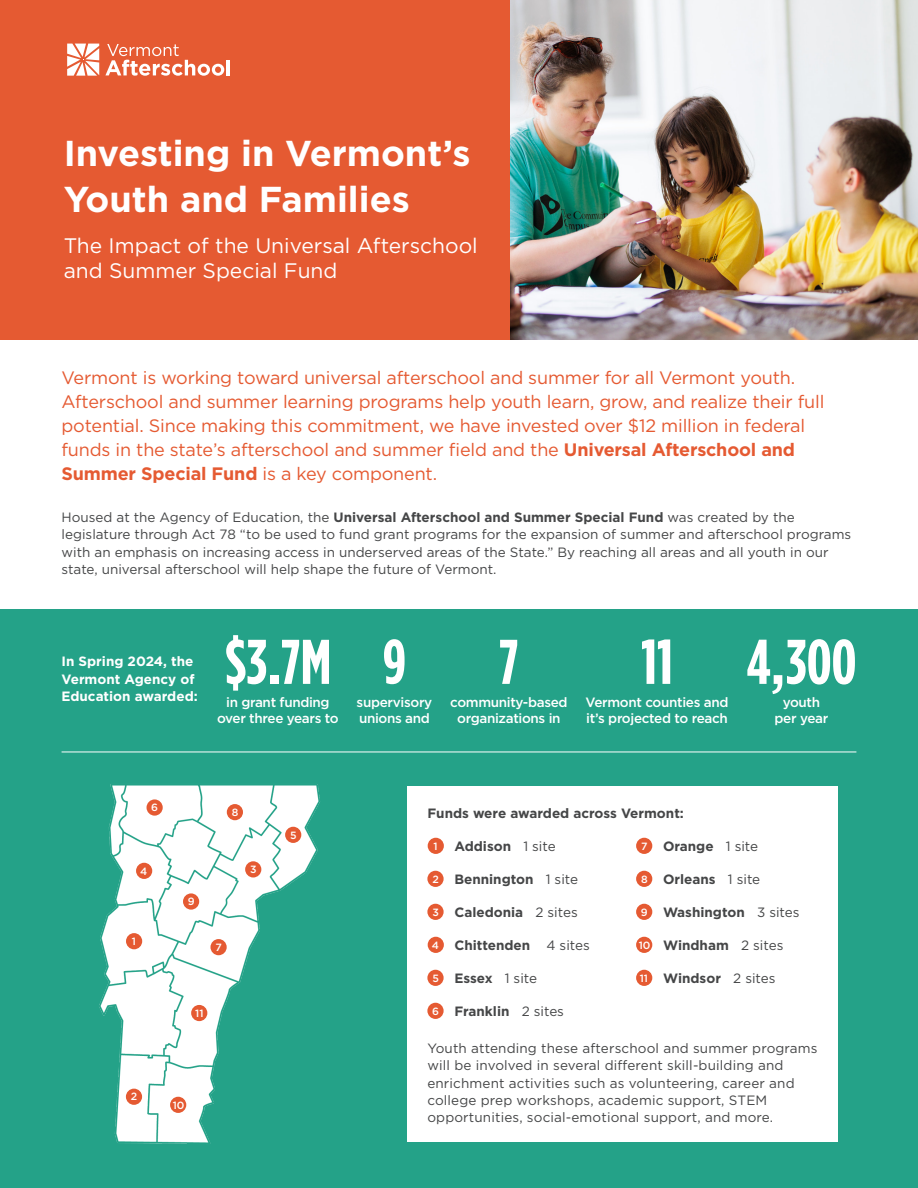
<style>
.page{position:relative;width:918px;height:1188px;background:#fff}
.page>*{position:absolute;margin:0;border:0;box-sizing:border-box;transform-origin:0 0}
.stats_numbers{font:700 63px "Gotham Condensed";color:#fff}
.t1{font:700 36px/46.3px "Gotham";color:#fff}
.t2{font:21px/25.2px "Gotham";color:#fff}
.intro{font:18px/24px "Gotham";letter-spacing:-.01em;color:#e55a32}
.body{font:13.5px/17.2px "Gotham";color:#454647}
.map_number_list{font:700 13.5px "Gotham";color:#454647}
.stats_words{font:500 13.5px/15.9px "Gotham";letter-spacing:-.025em;color:#fff;text-align:center}
.body-2{font:700 13.5px/17.2px "Gotham";color:#fff}
.body-3{font:700 13.5px "Gotham";color:#454647}
.map_number_list-2{font:500 10.5px "Gotham";color:#fff}
.s1{font-weight:700}
.s2{font-weight:400}
</style>
<div class="page">
<div style="left:0;top:609px;width:918px;height:579px;background:#24a288"></div>
<div style="left:0;top:0;width:546px;height:339px;background:#e55a32"></div>
<img style="left:511px;top:0;width:407px;height:339px">
<svg style="left:67px;top:44px;width:32px;height:32px"></svg>
<svg style="left:105px;top:44px;width:119px;height:32px"></svg>
<hr style="left:227px;top:60px;width:3px;height:15px;background:#fff">
<div style="left:407px;top:787px;width:431px;height:355px;background:#fff"></div>
<div style="left:428px;top:838px;width:16px;height:16px;background:#e55a32;border-radius:50%"></div>
<div style="left:427px;top:871px;width:17px;height:16px;background:#e55a32;border-radius:50%"></div>
<div style="left:427px;top:904px;width:17px;height:16px;background:#e55a32;border-radius:50%"></div>
<div style="left:428px;top:937px;width:16px;height:16px;background:#e55a32;border-radius:50%"></div>
<div style="left:427px;top:970px;width:17px;height:16px;background:#e55a32;border-radius:50%"></div>
<div style="left:427px;top:1003px;width:17px;height:16px;background:#e55a32;border-radius:50%"></div>
<div style="left:636px;top:838px;width:16px;height:16px;background:#e55a32;border-radius:50%"></div>
<div style="left:636px;top:871px;width:16px;height:16px;background:#e55a32;border-radius:50%"></div>
<div style="left:636px;top:904px;width:16px;height:16px;background:#e55a32;border-radius:50%"></div>
<div style="left:636px;top:937px;width:16px;height:16px;background:#e55a32;border-radius:50%"></div>
<div style="left:636px;top:970px;width:16px;height:16px;background:#e55a32;border-radius:50%"></div>
<img style="left:99px;top:784px;width:221px;height:360px">
<div style="left:126px;top:933px;width:16px;height:16px;background:#e55a32;border-radius:50%"></div>
<div style="left:126px;top:1089px;width:16px;height:16px;background:#e55a32;border-radius:50%"></div>
<div style="left:245px;top:861px;width:16px;height:17px;background:#e55a32;border-radius:50%"></div>
<div style="left:136px;top:863px;width:16px;height:16px;background:#e55a32;border-radius:50%"></div>
<div style="left:285px;top:827px;width:16px;height:16px;background:#e55a32;border-radius:50%"></div>
<div style="left:147px;top:799px;width:16px;height:17px;background:#e55a32;border-radius:50%"></div>
<div style="left:210px;top:939px;width:17px;height:16px;background:#e55a32;border-radius:50%"></div>
<div style="left:227px;top:804px;width:16px;height:16px;background:#e55a32;border-radius:50%"></div>
<div style="left:183px;top:893px;width:16px;height:17px;background:#e55a32;border-radius:50%"></div>
<div style="left:170px;top:1097px;width:16px;height:16px;background:#e55a32;border-radius:50%"></div>
<div style="left:191px;top:1005px;width:16px;height:16px;background:#e55a32;border-radius:50%"></div>
<hr style="left:62px;top:752px;width:794px;height:1px;background:#fff">
<p class="t1" style="left:64px;top:130px;width:408px">Investing in Vermont’s<br>Youth and Families</p>
<p class="t2" style="left:64px;top:233px;width:416px">The Impact of the Universal Afterschool and Summer Special Fund</p>
<p class="intro" style="left:62px;top:366px;width:764px">Vermont is working toward universal afterschool and summer for all Vermont youth.<br>Afterschool and summer learning programs help youth learn, grow, and realize their full potential. Since making this commitment, we have invested over $12 million in federal funds in the state’s afterschool and summer field and the <span class="s1">Universal Afterschool and Summer Special Fund</span> is a key component.</p>
<p class="body" style="left:62px;top:508px;width:791px">Housed at the Agency of Education, the <span class="s1">Universal Afterschool and Summer Special Fund</span> was created by the legislature through Act 78 “to be used to fund grant programs for the expansion of summer and afterschool programs with an emphasis on increasing access in underserved areas of the State.” By reaching all areas and all youth in our state, universal afterschool will help shape the future of Vermont.</p>
<p class="body-2" style="left:62px;top:653px;width:138px">In Spring 2024, the<br>Vermont Agency of<br>Education awarded:</p>
<p class="stats_numbers" style="left:225px;top:625px;width:108px">$3.7M</p>
<p class="stats_words" style="left:217px;top:694px;width:123px">in grant funding over three years to</p>
<p class="stats_numbers" style="left:383px;top:625px;width:25px">9</p>
<p class="stats_words" style="left:357px;top:694px;width:77px;text-align:left">supervisory unions and</p>
<p class="stats_numbers" style="left:499px;top:625px;width:21px">7</p>
<p class="stats_words" style="left:450px;top:694px;width:119px">community-based organizations in</p>
<p class="stats_numbers" style="left:641px;top:625px;width:33px">11</p>
<p class="stats_words" style="left:586px;top:694px;width:144px;text-align:left">Vermont counties and it’s projected to reach</p>
<p class="stats_numbers" style="left:747px;top:625px;width:111px">4,300</p>
<p class="stats_words" style="left:775px;top:694px;width:55px">youth per year</p>
<p class="map_number_list-2" style="left:151px;top:801px;width:8px">6</p>
<p class="map_number_list-2" style="left:232px;top:805px;width:8px">8</p>
<p class="map_number_list-2" style="left:140px;top:864px;width:9px">4</p>
<p class="map_number_list-2" style="left:250px;top:862px;width:8px">3</p>
<p class="map_number_list-2" style="left:132px;top:934px;width:6px">1</p>
<p class="map_number_list-2" style="left:131px;top:1090px;width:8px">2</p>
<p class="map_number_list-2" style="left:188px;top:895px;width:8px">9</p>
<p class="map_number_list-2" style="left:216px;top:940px;width:8px">7</p>
<p class="map_number_list-2" style="left:195px;top:1006px;width:10px">11</p>
<p class="map_number_list-2" style="left:173px;top:1098px;width:13px">10</p>
<p class="map_number_list-2" style="left:290px;top:828px;width:8px">5</p>
<p class="body-3" style="left:427px;top:804px;width:258px">Funds were awarded across Vermont:</p>
<p class="map_number_list-2" style="left:433px;top:839px;width:6px">1</p>
<p class="map_number_list" style="left:454px;top:837px;width:103px">Addison <span class="s2">1 site</span></p>
<p class="map_number_list-2" style="left:432px;top:872px;width:8px">2</p>
<p class="map_number_list" style="left:454px;top:870px;width:125px">Bennington <span class="s2">1 site</span></p>
<p class="map_number_list-2" style="left:432px;top:905px;width:8px">3</p>
<p class="map_number_list" style="left:454px;top:903px;width:125px">Caledonia <span class="s2">2 sites</span></p>
<p class="map_number_list-2" style="left:432px;top:938px;width:9px">4</p>
<p class="map_number_list" style="left:454px;top:936px;width:137px">Chittenden <span class="s2">4 sites</span></p>
<p class="map_number_list-2" style="left:432px;top:971px;width:8px">5</p>
<p class="map_number_list" style="left:454px;top:969px;width:84px">Essex <span class="s2">1 site</span></p>
<p class="map_number_list-2" style="left:432px;top:1004px;width:8px">6</p>
<p class="map_number_list" style="left:454px;top:1002px;width:111px">Franklin <span class="s2">2 sites</span></p>
<p class="map_number_list-2" style="left:641px;top:839px;width:8px">7</p>
<p class="map_number_list" style="left:663px;top:837px;width:97px">Orange <span class="s2">1 site</span></p>
<p class="map_number_list-2" style="left:641px;top:872px;width:8px">8</p>
<p class="map_number_list" style="left:663px;top:870px;width:99px">Orleans <span class="s2">1 site</span></p>
<p class="map_number_list-2" style="left:641px;top:905px;width:8px">9</p>
<p class="map_number_list" style="left:663px;top:903px;width:138px">Washington <span class="s2">3 sites</span></p>
<p class="map_number_list-2" style="left:639px;top:938px;width:13px">10</p>
<p class="map_number_list" style="left:663px;top:936px;width:122px">Windham <span class="s2">2 sites</span></p>
<p class="map_number_list-2" style="left:640px;top:971px;width:10px">11</p>
<p class="map_number_list" style="left:663px;top:969px;width:114px">Windsor <span class="s2">2 sites</span></p>
<p class="body" style="left:427px;top:1039px;width:392px">Youth attending these afterschool and summer programs will be involved in several different skill-building and enrichment activities such as volunteering, career and college prep workshops, academic support, STEM opportunities, social-emotional support, and more.</p>
</div>
